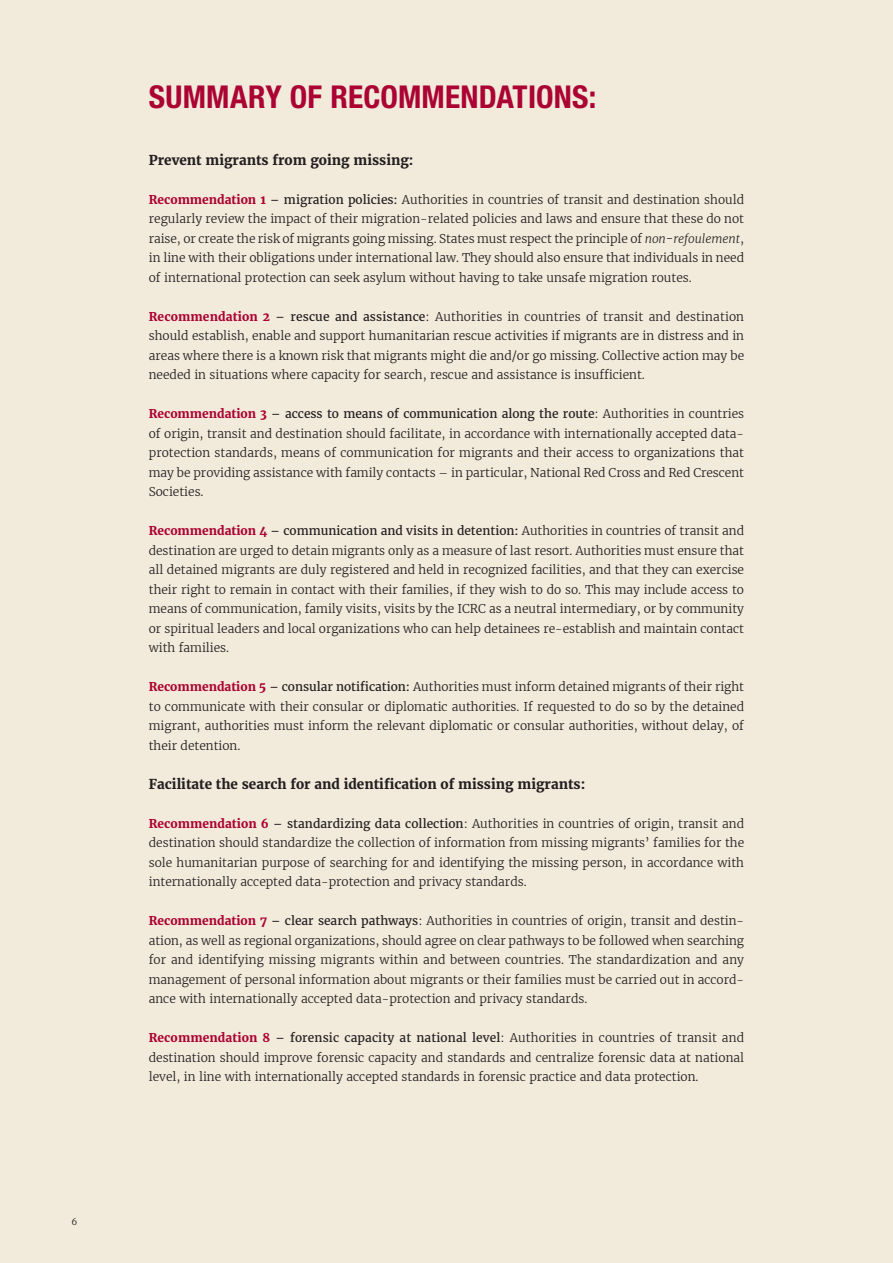
<style>
.page{position:relative;width:893px;height:1263px;background:#f2eadb}
.page>*{position:absolute;margin:0;border:0;box-sizing:border-box;transform-origin:0 0}
.t1{font:700 condensed 31.5px "Helvetica Neue LT Std";letter-spacing:.005em;color:#ab0333}
.t2{font:700 13.5px "Merriweather";color:#231f20}
.t3{font:300 12px/19.5px "Merriweather";color:#231f20;text-align:justify}
.t4{font:300 9px "Merriweather";color:#231f20}
.s1{font-weight:700;color:#ab0333}
.s2{font-weight:400}
.s3{font-style:italic}
</style>
<div class="page">
<p class="t4" style="left:71px;top:1215px;width:7px">6</p>
<h1 class="t1" style="left:149px;top:77px;width:449px">SUMMARY OF RECOMMENDATIONS:</h1>
<p class="t2" style="left:149px;top:151px;width:266px">Prevent migrants from going missing:</p>
<p class="t3" style="left:149px;top:189px;width:597px"><span class="s1">Recommendation 1</span> <span class="s2">– migration policies:</span> Authorities in countries of transit and destination should regularly review the impact of their migration-related policies and laws and ensure that these do not raise, or create the risk of migrants going missing. States must respect the principle of <span class="s3">non-refoulement</span>, in line with their obligations under international law. They should also ensure that individuals in need of international protection can seek asylum without having to take unsafe migration routes.</p>
<p class="t3" style="left:149px;top:306px;width:597px"><span class="s1">Recommendation 2</span> <span class="s2">– rescue and assistance</span>: Authorities in countries of transit and destination should establish, enable and support humanitarian rescue activities if migrants are in distress and in areas where there is a known risk that migrants might die and/or go missing. Collective action may be needed in situations where capacity for search, rescue and assistance is insufficient.</p>
<p class="t3" style="left:149px;top:404px;width:597px;text-align:left"><span class="s1">Recommendation 3</span> <span class="s2">– access to means of communication along the route</span>: Authorities in countries of origin, transit and destination should facilitate, in accordance with internationally accepted data‑ protection standards, means of communication for migrants and their access to organizations that may be providing assistance with family contacts – in particular, National Red Cross and Red Crescent Societies.</p>
<p class="t3" style="left:149px;top:521px;width:597px"><span class="s1">Recommendation 4</span> <span class="s2">– communication and visits in detention:</span> Authorities in countries of transit and destination are urged to detain migrants only as a measure of last resort. Authorities must ensure that all detained migrants are duly registered and held in recognized facilities, and that they can exercise their right to remain in contact with their families, if they wish to do so. This may include access to means of communication, family visits, visits by the ICRC as a neutral intermediary, or by community or spiritual leaders and local organizations who can help detainees re-establish and maintain contact with families.</p>
<p class="t3" style="left:149px;top:677px;width:597px"><span class="s1">Recommendation 5</span> <span class="s2">– consular notification:</span> Authorities must inform detained migrants of their right to communicate with their consular or diplomatic authorities. If requested to do so by the detained migrant, authorities must inform the relevant diplomatic or consular authorities, without delay, of their detention.</p>
<p class="t2" style="left:149px;top:775px;width:438px">Facilitate the search for and identification of missing migrants:</p>
<p class="t3" style="left:149px;top:813px;width:597px"><span class="s1">Recommendation 6</span> <span class="s2">– standardizing data collection</span>: Authorities in countries of origin, transit and destination should standardize the collection of information from missing migrants’ families for the sole humanitarian purpose of searching for and identifying the missing person, in accordance with internationally accepted data-protection and privacy standards.</p>
<p class="t3" style="left:149px;top:911px;width:597px;text-align:left"><span class="s1">Recommendation 7</span> <span class="s2">– clear search pathways</span>: Authorities in countries of origin, transit and destin&shy;ation, as well as regional organizations, should agree on clear pathways to be followed when searching for and identifying missing migrants within and between countries. The standardization and any management of personal information about migrants or their families must be carried out in accord&shy;ance with internationally accepted data-protection and privacy standards.</p>
<p class="t3" style="left:149px;top:1028px;width:597px"><span class="s1">Recommendation 8</span> <span class="s2">– forensic capacity at national level</span>: Authorities in countries of transit and destination should improve forensic capacity and standards and centralize forensic data at national level, in line with internationally accepted standards in forensic practice and data protection.</p>
</div>
